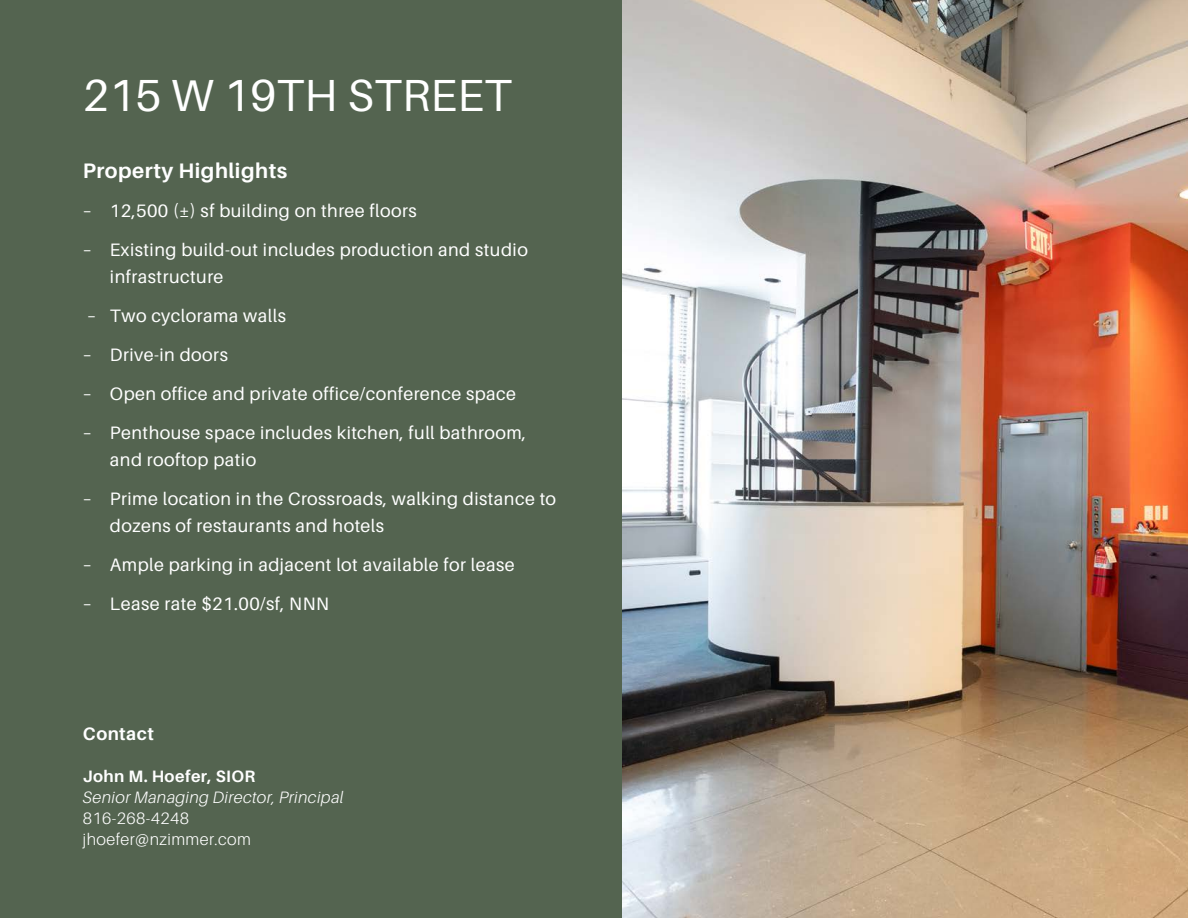
<style>
.page{position:relative;width:1188px;height:918px;background:#fff}
.page>*{position:absolute;margin:0;border:0;box-sizing:border-box;transform-origin:0 0}
.t1{font:45px "Aileron";letter-spacing:.01em;color:#fff}
.Body_Text{font:700 21px "Aileron";letter-spacing:.025em;color:#fff}
.Body_Text-2{font:18px/27px "Aileron";letter-spacing:.025em;color:#fff}
.Body_Text-3{font:700 18px "Aileron";letter-spacing:.025em;color:#fff}
.Body_Text-4{font:italic 300 16.5px "Aileron";letter-spacing:.025em;color:#fff}
.Body_Text-5{font:300 16.5px "Aileron";letter-spacing:.025em;color:#fff}
.Body_Text-6{font:700 16.5px "Aileron";letter-spacing:.025em;color:#fff}
</style>
<div class="page">
<div style="left:0;top:0;width:623px;height:918px;background:#546450"></div>
<img style="left:623px;top:0;width:565px;height:918px">
<p class="t1" style="left:83px;top:71px;width:430px">215 W 19TH STREET</p>
<p class="Body_Text" style="left:83px;top:159px;width:206px">Property Highlights</p>
<p class="Body_Text-2" style="left:83px;top:198px;width:335px">– 12,500 (±) sf building on three floors</p>
<p class="Body_Text-2" style="left:110px;top:237px;width:419px;text-indent:-27px">– Existing build-out includes production and studio infrastructure</p>
<p class="Body_Text-2" style="left:87px;top:303px;width:200px">– Two cyclorama walls</p>
<p class="Body_Text-2" style="left:83px;top:342px;width:146px">– Drive-in doors</p>
<p class="Body_Text-2" style="left:83px;top:381px;width:435px">– Open office and private office/conference space</p>
<p class="Body_Text-2" style="left:110px;top:420px;width:418px;text-indent:-27px">– Penthouse space includes kitchen, full bathroom, and rooftop patio</p>
<p class="Body_Text-2" style="left:110px;top:486px;width:448px;text-indent:-27px">– Prime location in the Crossroads, walking distance to dozens of restaurants and hotels</p>
<p class="Body_Text-2" style="left:83px;top:552px;width:433px">– Ample parking in adjacent lot available for lease</p>
<p class="Body_Text-2" style="left:83px;top:591px;width:248px">– Lease rate $21.00/sf, NNN</p>
<p class="Body_Text-3" style="left:83px;top:723px;width:72px">Contact</p>
<p class="Body_Text-6" style="left:83px;top:767px;width:174px">John M. Hoefer, SIOR</p>
<p class="Body_Text-4" style="left:83px;top:789px;width:262px">Senior Managing Director, Principal</p>
<p class="Body_Text-5" style="left:83px;top:810px;width:108px">816-268-4248</p>
<p class="Body_Text-5" style="left:83px;top:831px;width:169px">jhoefer@nzimmer.com</p>
</div>
